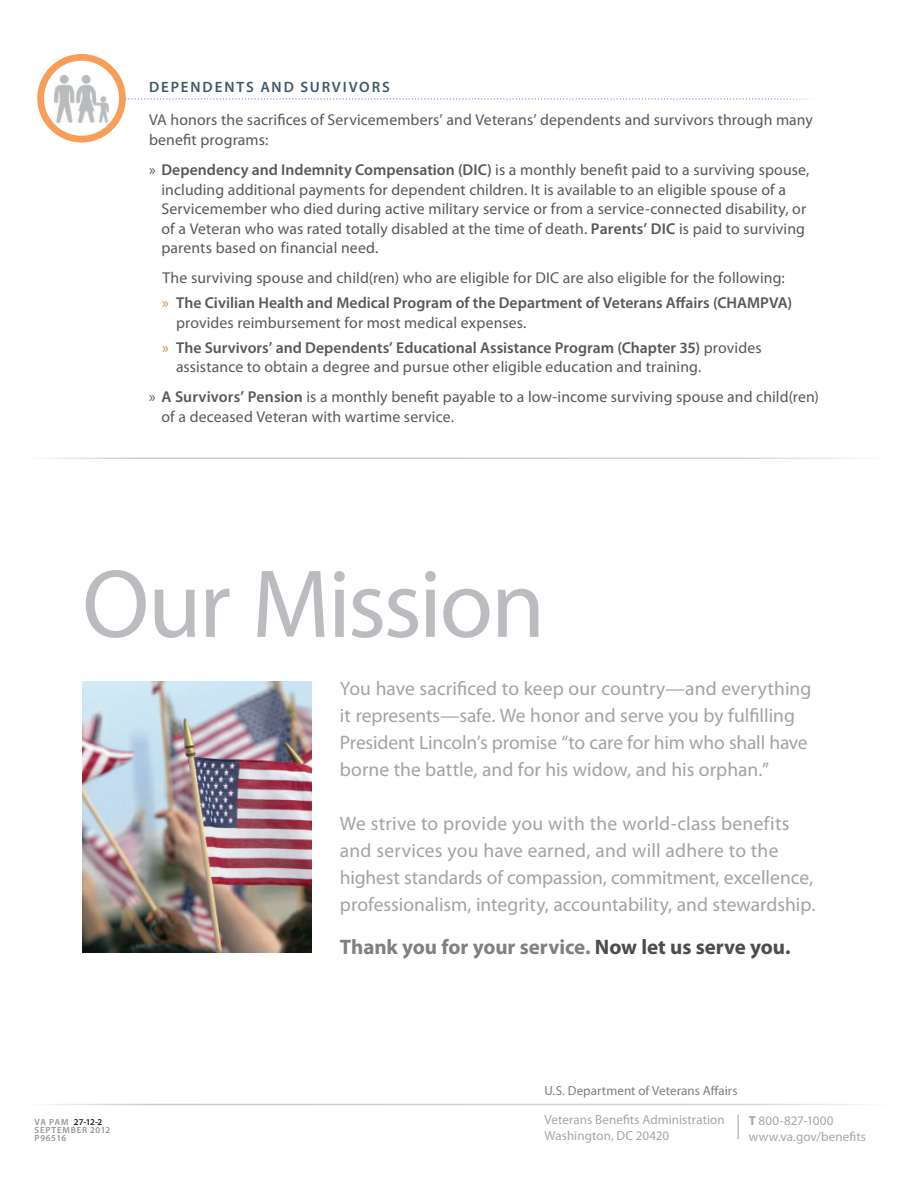
<style>
.page{position:relative;width:918px;height:1188px;background:#fff}
.page>*{position:absolute;margin:0;border:0;box-sizing:border-box;transform-origin:0 0}
.t1{font:97.5px "Myriad Pro";letter-spacing:-.025em;color:#bcbbbf}
.t2{font:700 21px "Myriad Pro";letter-spacing:-.005em;color:#808083}
.t3{font:19.5px/27px "Myriad Pro";color:#a3a3a7}
.t4{font:15.75px/19.5px "Myriad Pro";letter-spacing:.01em;color:#57585a}
.t5{font:600 15.75px/24.9px "Myriad Pro";color:#57585a}
.t6{font:600 15px "Myriad Pro";letter-spacing:.125em;color:#405968}
.t7{font:13.05px/16px "Myriad Pro";letter-spacing:.005em;color:#a6a6aa}
.t8{font:13.05px "Myriad Pro";letter-spacing:.005em;color:#7e7d81}
.t9{font:600 9px/8.2px "Myriad Pro";letter-spacing:.075em;color:#939598}
.s1{font-weight:600}
.s2{color:#d7863f}
.s3{font-weight:400}
.s4{font-weight:400;color:#d7863f}
.s5{color:#231f20}
.s6{color:#4b4c4d}
.s7{font-weight:700}
</style>
<div class="page">
<svg style="left:126px;top:98px;width:684px;height:2px"></svg>
<svg style="left:41px;top:57px;width:81px;height:82px"></svg>
<img style="left:55px;top:75px;width:54px;height:48px">
<div style="left:37px;top:54px;width:89px;height:88px;border:7px solid #f89e58;border-radius:50%"></div>
<img style="left:82px;top:681px;width:229px;height:272px">
<hr style="left:737px;top:1115px;width:2px;height:24px;background:#bcbdc0">
<p class="t6" style="left:149px;top:78px;width:242px">DEPENDENTS AND SURVIVORS</p>
<p class="t4" style="left:149px;top:110px;width:665px">VA honors the sacrifices of Servicemembers’ and Veterans’ dependents and survivors through many benefit programs:</p>
<p class="t4" style="left:161px;top:160px;width:649px;text-indent:-12px">» <span class="s1">Dependency and Indemnity Compensation (DIC)</span> is a monthly benefit paid to a surviving spouse, including additional payments for dependent children. It is available to an eligible spouse of a Servicemember who died during active military service or from a service-connected disability, or of a Veteran who was rated totally disabled at the time of death. <span class="s1">Parents’ DIC</span> is paid to surviving parents based on financial need.</p>
<p class="t4" style="left:162px;top:265px;width:632px;line-height:24.9px">The surviving spouse and child(ren) who are eligible for DIC are also eligible for the following: <span class="s2">»</span> <span class="s1">The Civilian Health and Medical Program of the Department of Veterans Affairs (CHAMPVA)</span></p>
<p class="t5" style="left:162px;top:310px;width:601px;text-indent:14px"><span class="s3">provides reimbursement for most medical expenses.<br></span><span class="s4">»</span> The Survivors’ and Dependents’ Educational Assistance Program (Chapter 35) <span class="s3">provides</span></p>
<p class="t4" style="left:149px;top:351px;width:671px;line-height:30.3px;text-indent:27px">assistance to obtain a degree and pursue other eligible education and training.<br>» <span class="s1">A Survivors’ Pension</span> is a monthly benefit payable to a low-income surviving spouse and child(ren)</p>
<p class="t4" style="left:161px;top:407px;width:294px">of a deceased Veteran with wartime service.</p>
<h1 class="t1" style="left:82px;top:544px;width:465px">Our Mission</h1>
<p class="t9" style="left:35px;top:1117px;width:77px">VA PAM <span class="s5">27-12-2<br></span>SEPTEMBER 2012<br>P96516</p>
<p class="t3" style="left:340px;top:675px;width:473px">You have sacrificed to keep our country—and everything it represents—safe. We honor and serve you by fulfilling President Lincoln’s promise “to care for him who shall have borne the battle, and for his widow, and his orphan.”</p>
<p class="t3" style="left:340px;top:810px;width:477px">We strive to provide you with the world-class benefits and services you have earned, and will adhere to the highest standards of compassion, commitment, excellence, professionalism, integrity, accountability, and stewardship.</p>
<h2 class="t2" style="left:340px;top:933px;width:452px">Thank you for your service. <span class="s6">Now let us serve you.</span></h2>
<p class="t8" style="left:544px;top:1082px;width:195px">U.S. Department of Veterans Affairs</p>
<p class="t7" style="left:545px;top:1111px;width:182px">Veterans Benefits Administration<br>Washington, DC 20420</p>
<p class="t7" style="left:749px;top:1112px;width:119px"><span class="s7">T</span> 800-827-1000 www.va.gov/benefits</p>
</div>
